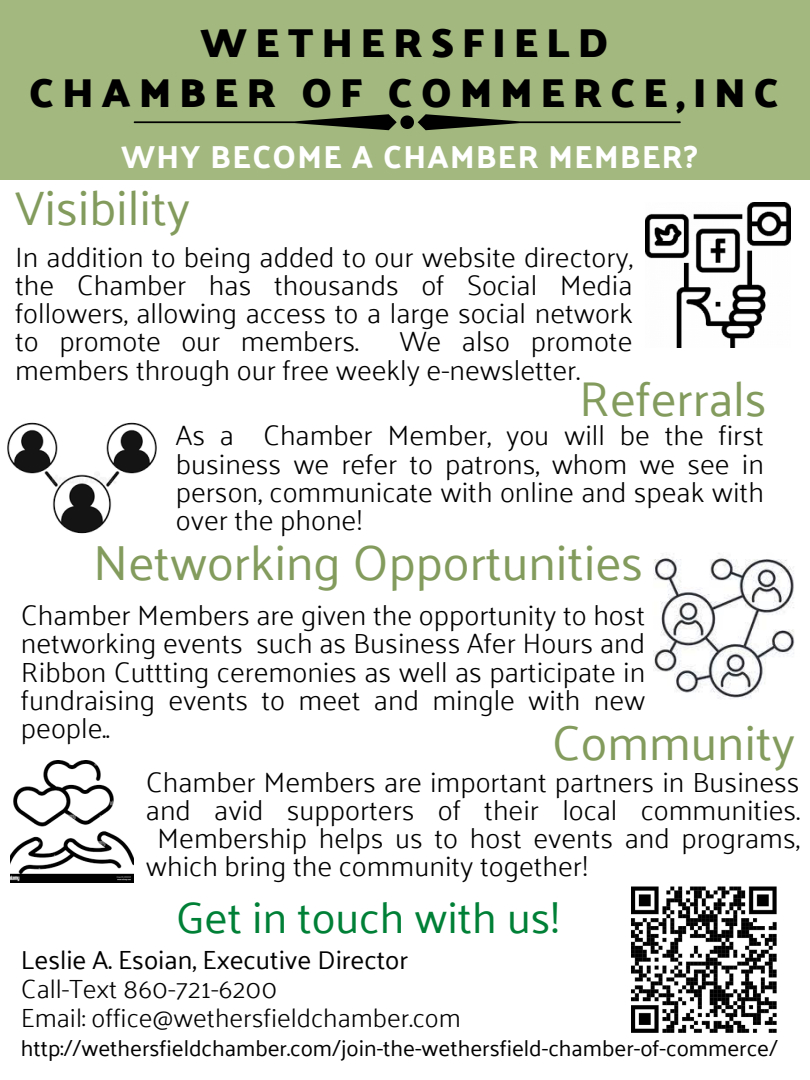
<style>
.page{position:relative;width:810px;height:1080px;background:#fff}
.page>*{position:absolute;margin:0;border:0;box-sizing:border-box;transform-origin:0 0}
.t1{font:49.19px "Palanquin";color:#839c5d}
.t2{font:48.75px "Palanquin";color:#839c5d}
.t3{font:43.75px "Palanquin";color:#008037}
.t4{font:700 41.19px/49.2px "Palanquin Dark";letter-spacing:.2em;color:#000;text-align:center}
.t5{font:500 31.75px "Palanquin Dark";letter-spacing:.04em;color:#fff}
.t6{font:300 28.25px/28.1px "Palanquin";color:#000;text-align:justify}
.t7{font:300 26.25px/29.1px "Palanquin";color:#000}
.t8{font:26.25px "Palanquin";color:#000}
.t9{font:22.5px "Palanquin";color:#000}
</style>
<div class="page">
<div style="left:0;top:0;width:810px;height:180px;background:#a2b87f"></div>
<img style="left:653px;top:553px;width:142px;height:146px">
<img style="left:7px;top:422px;width:150px;height:112px">
<img style="left:631px;top:886px;width:146px;height:147px">
<img style="left:646px;top:202px;width:145px;height:145px">
<img style="left:11px;top:761px;width:123px;height:122px">
<svg style="left:134px;top:114px;width:547px;height:16px"></svg>
<h3 class="t4" style="left:29px;top:18px;width:751px">WETHERSFIELD<br>CHAMBER OF COMMERCE,INC</h3>
<p class="t5" style="left:121px;top:139px;width:578px">WHY BECOME A CHAMBER MEMBER?</p>
<h2 class="t2" style="left:15px;top:179px;width:177px">Visibility</h2>
<p class="t6" style="left:15px;top:243px;width:619px">In addition to being added to our website directory, the Chamber has thousands of Social Media followers, allowing access to a large social network to promote our members.</p>
<p class="t6" style="left:15px;top:328px;width:619px;text-indent:385px">We also promote members through our free weekly e-newsletter.</p>
<h2 class="t2" style="left:579px;top:370px;width:189px">Referrals</h2>
<p class="t6" style="left:176px;top:422px;width:590px">As a Chamber Member, you will be the first business we refer to patrons, whom we see in person, communicate with online and speak with over the phone!</p>
<h1 class="t1" style="left:93px;top:534px;width:551px">Networking Opportunities</h1>
<p class="t6" style="left:21px;top:601px;width:626px">Chamber Members are given the opportunity to host networking events such as Business Afer Hours and Ribbon Cuttting ceremonies as well as participate in fundraising events to meet and mingle with new people..</p>
<h2 class="t2" style="left:552px;top:714px;width:245px">Community</h2>
<p class="t6" style="left:146px;top:768px;width:655px">Chamber Members are important partners in Business</p>
<p class="t6" style="left:146px;top:796px;width:656px">and avid supporters of their local communities.</p>
<p class="t6" style="left:157px;top:824px;width:644px">Membership helps us to host events and programs,</p>
<p class="t6" style="left:146px;top:852px;width:444px">which bring the community together!</p>
<h3 class="t3" style="left:176px;top:892px;width:386px">Get in touch with us!</h3>
<p class="t8" style="left:21px;top:944px;width:389px">Leslie A. Esoian, Executive Director</p>
<p class="t7" style="left:21px;top:974px;width:441px">Call-Text 860-721-6200<br>Email: office@wethersfieldchamber.com</p>
<p class="t9" style="left:21px;top:1035px;width:759px">http://wethersfieldchamber.com/join-the-wethersfield-chamber-of-commerce/</p>
</div>
